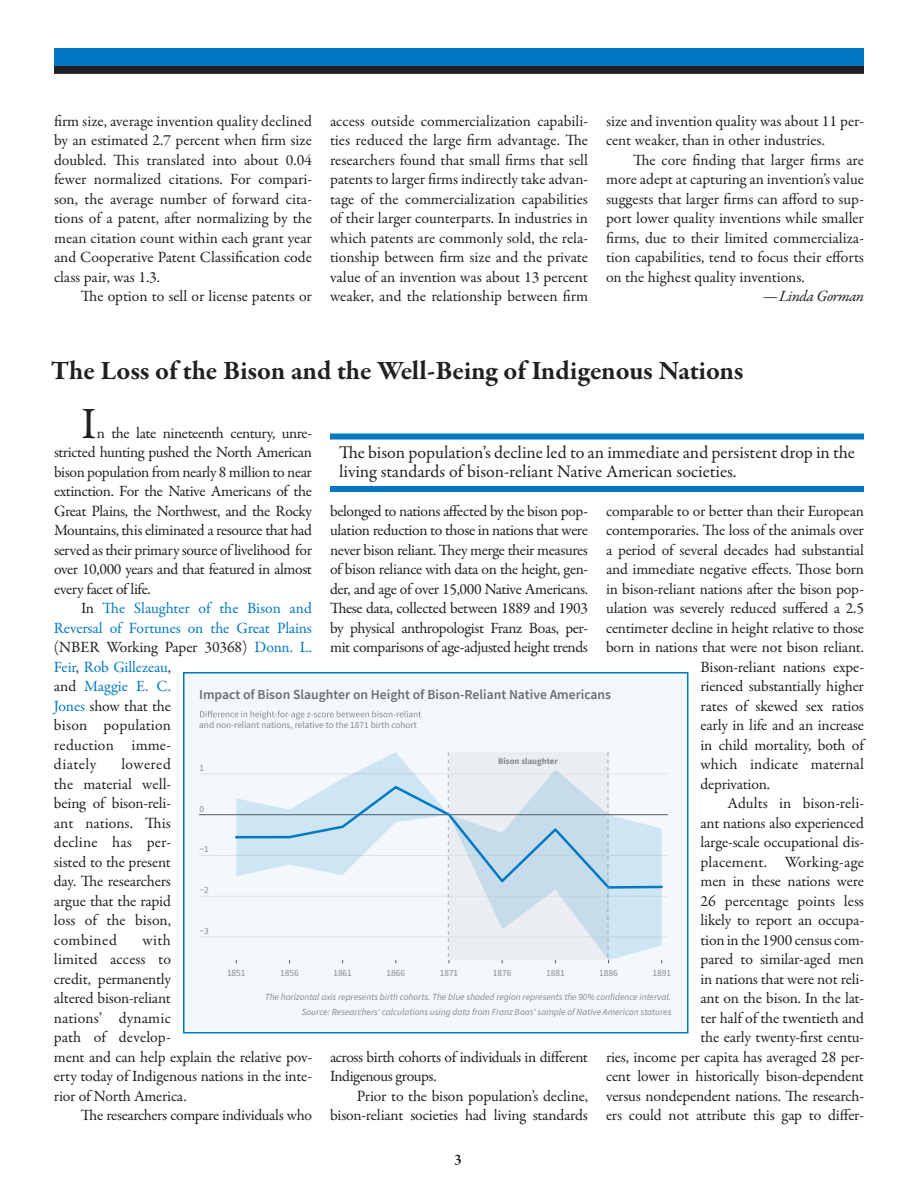
<style>
.page{position:relative;width:918px;height:1188px;background:#fff}
.page>*{position:absolute;margin:0;border:0;box-sizing:border-box;transform-origin:0 0}
.t1{font:45px "Garamond Premr Pro";color:#231f20}
.t2{font:700 27px "Garamond Premr Pro";letter-spacing:-.005em;color:#231f20}
.t3{font:18px/19.5px "Garamond Premr Pro";color:#231f20}
.t4{font:15.75px/19.5px "Garamond Premr Pro";letter-spacing:-.01em;color:#231f20;text-align:justify}
.t5{font:15.75px/19.5px "Garamond Premr Pro";letter-spacing:-.01em;color:#0079c2}
.t6{font:15.75px "Garamond Premr Pro";letter-spacing:.01em;color:#231f20}
.t7{font:italic 15.75px "Garamond Premr Pro";letter-spacing:-.025em;color:#231f20}
.t8{font:700 15px "Garamond Premr Pro";color:#231f20}
.t9{font:600 13.65px "Source Sans Pro";color:#6c6d70}
.t10{font:italic 9.3px/14.2px "Source Sans Pro";color:#86888b;text-align:right}
.t11{font:9.3px "Source Sans Pro";color:#86888b}
.t12{font:700 8.7px "Source Sans Pro";color:#86888b}
.s1{color:#231f20}
</style>
<div class="page">
<div style="left:54px;top:48px;width:810px;height:18px;background:#0079c2"></div>
<div style="left:55px;top:67px;width:808px;height:6px;background:#231f20"></div>
<div style="left:54px;top:66px;width:810px;height:8px;border:2px solid #231f20"></div>
<div style="left:330px;top:434px;width:534px;height:6px;background:#0079c2"></div>
<div style="left:330px;top:486px;width:534px;height:6px;background:#0079c2"></div>
<div style="left:184px;top:673px;width:504px;height:360px;background:#f3f8fc"></div>
<hr style="left:200px;top:814px;width:467px;height:1px;background:#57585a">
<hr style="left:200px;top:937px;width:467px;height:1px;background:#e1e2e4">
<hr style="left:200px;top:896px;width:467px;height:1px;background:#e1e2e4">
<hr style="left:200px;top:855px;width:467px;height:1px;background:#e1e2e4">
<hr style="left:200px;top:774px;width:467px;height:1px;background:#e1e2e4">
<svg style="left:236px;top:752px;width:426px;height:208px"></svg>
<svg style="left:234px;top:784px;width:430px;height:106px"></svg>
<svg style="left:448px;top:752px;width:2px;height:211px"></svg>
<svg style="left:607px;top:752px;width:2px;height:211px"></svg>
<svg style="left:200px;top:711px;width:221px;height:8px"></svg>
<div style="left:183px;top:672px;width:505px;height:362px;border:2px solid #0079c2"></div>
<p class="t4" style="left:54px;top:112px;width:260px">firm size, average invention quality declined by an estimated 2.7 percent when firm size doubled. This translated into about 0.04 fewer normalized citations. For compari&shy;son, the average number of forward cita&shy;tions of a patent, after normalizing by the mean citation count within each grant year and Cooperative Patent Classification code class pair, was 1.3.</p>
<p class="t4" style="left:81px;top:287px;width:232px">The option to sell or license patents or</p>
<p class="t4" style="left:330px;top:112px;width:260px">access outside commercialization capabili&shy;ties reduced the large firm advantage. The researchers found that small firms that sell patents to larger firms indirectly take advan&shy;tage of the commercialization capabilities of their larger counterparts. In industries in which patents are commonly sold, the rela&shy;tionship between firm size and the private value of an invention was about 13 percent weaker, and the relationship between firm</p>
<p class="t4" style="left:606px;top:112px;width:260px">size and invention quality was about 11 per&shy;cent weaker, than in other industries.</p>
<p class="t4" style="left:606px;top:151px;width:260px;text-indent:27px">The core finding that larger firms are more adept at capturing an invention’s value suggests that larger firms can afford to sup&shy;port lower quality inventions while smaller firms, due to their limited commercializa&shy;tion capabilities, tend to focus their efforts on the highest quality inventions.</p>
<p class="t7" style="left:763px;top:287px;width:103px">—Linda Gorman</p>
<h2 class="t2" style="left:51px;top:354px;width:694px">The Loss of the Bison and the Well-Being of Indigenous Nations</h2>
<h1 class="t1" style="left:81px;top:397px;width:17px">I</h1>
<p class="t4" style="left:54px;top:424px;width:260px;text-indent:43px">n the late nineteenth century, unre&shy;stricted hunting pushed the North American bison population from nearly 8 million to near extinction. For the Native Americans of the Great Plains, the Northwest, and the Rocky Mountains, this eliminated a resource that had served as their primary source of livelihood for over 10,000 years and that featured in almost every facet of life.</p>
<p class="t5" style="left:54px;top:599px;width:260px;text-indent:27px"><span class="s1">In</span> The Slaughter of the Bison and<br>Reversal of Fortunes on the Great Plains <span class="s1">(NBER Working Paper 30368)</span> Donn. L.<br>Feir<span class="s1">,</span> Rob Gillezeau<span class="s1">,<br>and</span> Maggie E. C.<br>Jones <span class="s1">show that the<br>bison population<br>reduction imme-<br>diately</span></p>
<p class="t3" style="left:339px;top:443px;width:518px">The bison population’s decline led to an immediate and persistent drop in the living standards of bison-reliant Native American societies.</p>
<p class="t4" style="left:606px;top:502px;width:259px">comparable to or better than their European</p>
<p class="t4" style="left:606px;top:521px;width:260px">contemporaries. The loss of the animals over</p>
<p class="t4" style="left:606px;top:541px;width:259px">a period of several decades had substantial</p>
<p class="t4" style="left:606px;top:560px;width:260px">and immediate negative effects. Those born</p>
<p class="t4" style="left:606px;top:580px;width:260px">in bison-reliant nations after the bison pop-</p>
<p class="t4" style="left:606px;top:599px;width:259px">ulation was severely reduced suffered a 2.5</p>
<p class="t4" style="left:606px;top:619px;width:259px">centimeter decline in height relative to those</p>
<p class="t4" style="left:606px;top:638px;width:260px">born in nations that were not bison reliant.</p>
<p class="t4" style="left:701px;top:658px;width:165px">Bison-reliant nations expe-</p>
<p class="t4" style="left:701px;top:677px;width:165px">rienced substantially higher</p>
<p class="t4" style="left:701px;top:697px;width:165px">rates of skewed sex ratios</p>
<p class="t4" style="left:701px;top:716px;width:165px">early in life and an increase</p>
<p class="t4" style="left:701px;top:736px;width:165px">in child mortality, both of</p>
<p class="t4" style="left:701px;top:755px;width:165px">which indicate maternal</p>
<p class="t4" style="left:701px;top:775px;width:71px">deprivation.</p>
<p class="t4" style="left:727px;top:794px;width:138px">Adults in bison-reli-</p>
<p class="t4" style="left:701px;top:814px;width:165px">ant nations also experienced</p>
<p class="t4" style="left:701px;top:833px;width:165px">large-scale occupational dis-</p>
<p class="t6" style="left:701px;top:853px;width:165px">placement. Working-age</p>
<p class="t4" style="left:701px;top:872px;width:165px">men in these nations were</p>
<p class="t4" style="left:701px;top:892px;width:165px">26 percentage points less</p>
<p class="t4" style="left:701px;top:911px;width:165px">likely to report an occupa-</p>
<p class="t4" style="left:701px;top:931px;width:165px">tion in the 1900 census com-</p>
<p class="t4" style="left:701px;top:950px;width:165px">pared to similar-aged men</p>
<p class="t4" style="left:701px;top:970px;width:165px">in nations that were not reli-</p>
<p class="t4" style="left:701px;top:989px;width:165px">ant on the bison. In the lat-</p>
<p class="t4" style="left:701px;top:1009px;width:165px">ter half of the twentieth and</p>
<p class="t4" style="left:701px;top:1028px;width:165px">the early twenty-first centu-</p>
<p class="t4" style="left:606px;top:1048px;width:260px">ries, income per capita has averaged 28 per-</p>
<p class="t4" style="left:606px;top:1067px;width:260px">cent lower in historically bison-dependent</p>
<p class="t4" style="left:606px;top:1087px;width:260px">versus nondependent nations. The research-</p>
<p class="t4" style="left:606px;top:1106px;width:260px">ers could not attribute this gap to differ-</p>
<p class="t4" style="left:330px;top:502px;width:260px">belonged to nations affected by the bison pop&shy;ulation reduction to those in nations that were never bison reliant. They merge their measures of bison reliance with data on the height, gen&shy;der, and age of over 15,000 Native Americans.<br>These data, collected between 1889 and 1903 by physical anthropologist Franz Boas, per&shy;mit comparisons of age-adjusted height trends</p>
<p class="t9" style="left:199px;top:685px;width:413px">Impact of Bison Slaughter on Height of Bison-Reliant Native Americans</p>
<p class="t11" style="left:199px;top:719px;width:219px">and non-reliant nations, relative to the 1871 birth cohort</p>
<p class="t12" style="left:498px;top:755px;width:61px">Bison slaughter</p>
<p class="t4" style="left:54px;top:755px;width:119px;text-indent:67px">lowered the material well&shy;being of bison-reli&shy;ant nations. This decline has per&shy;sisted to the present day. The researchers argue that the rapid loss of the bison, combined</p>
<p class="t11" style="left:200px;top:762px;width:6px">1</p>
<p class="t11" style="left:200px;top:803px;width:6px">0</p>
<p class="t11" style="left:200px;top:843px;width:11px">−1</p>
<p class="t11" style="left:200px;top:884px;width:11px">−2</p>
<p class="t11" style="left:200px;top:925px;width:11px">−3</p>
<p class="t4" style="left:54px;top:931px;width:260px;text-align:left;text-indent:88px">with<br>limited access to<br>credit, permanently<br>altered bison-reliant<br>nations’ dynamic<br>path of develop-<br>ment and can help explain the relative pov&shy;erty today of Indigenous nations in the inte&shy;rior of North America.</p>
<p class="t4" style="left:81px;top:1106px;width:232px">The researchers compare individuals who</p>
<p class="t11" style="left:227px;top:967px;width:20px">1851</p>
<p class="t11" style="left:280px;top:967px;width:20px">1856</p>
<p class="t11" style="left:333px;top:967px;width:20px">1861</p>
<p class="t11" style="left:387px;top:967px;width:20px">1866</p>
<p class="t11" style="left:440px;top:967px;width:20px">1871</p>
<p class="t11" style="left:493px;top:967px;width:20px">1876</p>
<p class="t11" style="left:546px;top:967px;width:20px">1881</p>
<p class="t11" style="left:599px;top:967px;width:20px">1886</p>
<p class="t11" style="left:653px;top:967px;width:20px">1891</p>
<p class="t10" style="left:265px;top:990px;width:408px">The horizontal axis represents birth cohorts. The blue shaded region represents the 90% confidence interval.<br>Source: Researchers' calculations using data from Franz Boas' sample of Native American statures</p>
<p class="t4" style="left:330px;top:1048px;width:260px">across birth cohorts of individuals in different<br>Indigenous groups.</p>
<p class="t4" style="left:330px;top:1087px;width:260px;text-align:right">Prior to the bison population’s decline, bison-reliant societies had living standards</p>
<p class="t8" style="left:454px;top:1150px;width:9px">3</p>
</div>
